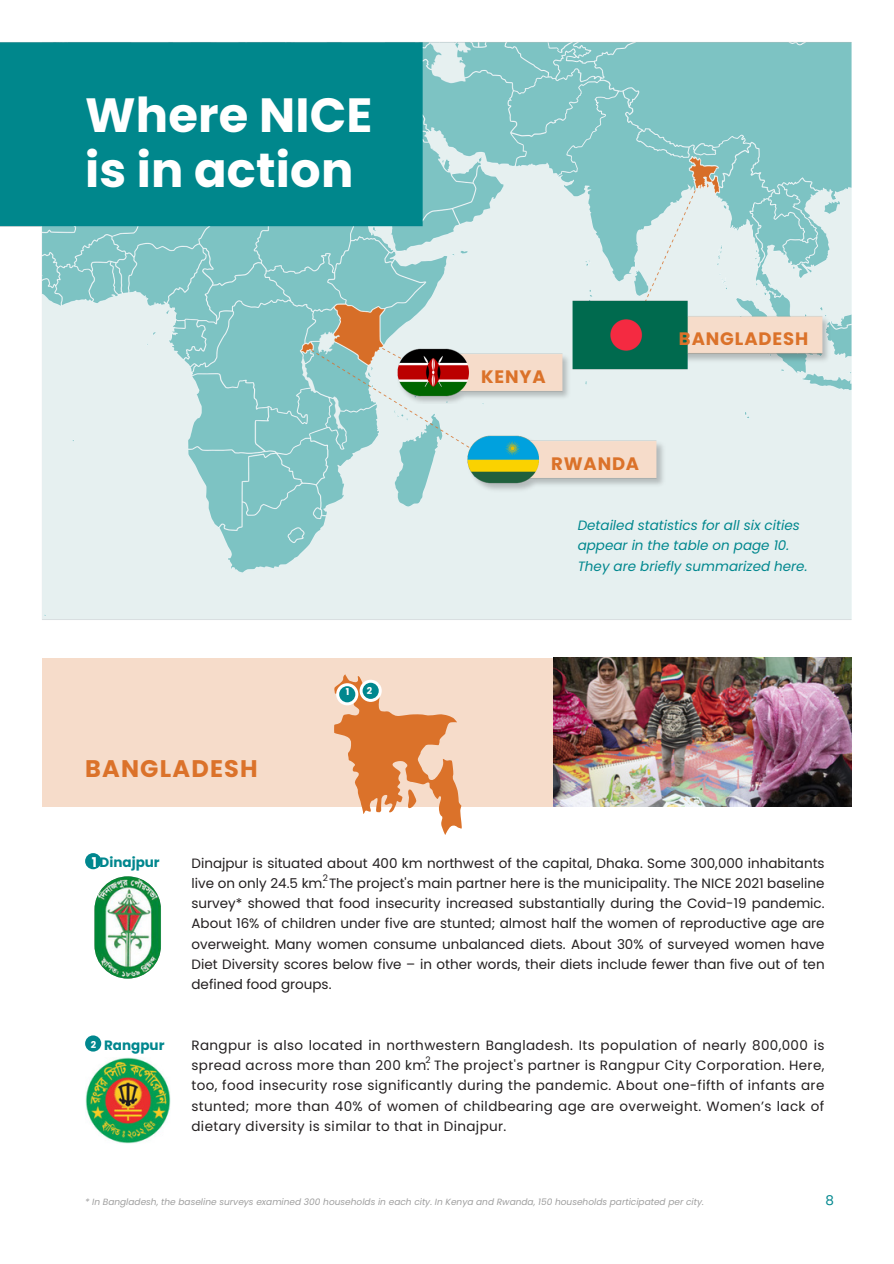
<style>
.page{position:relative;width:894px;height:1264px;background:#fff}
.page>*{position:absolute;margin:0;border:0;box-sizing:border-box;transform-origin:0 0}
.t1{font:700 48px/55.2px "Poppins";letter-spacing:.005em;color:#fff}
.t2{font:700 24px "Poppins";letter-spacing:.05em;color:#db722a}
.t3{font:700 18px "Poppins";letter-spacing:.05em;color:#db722a}
.t4{font:13.5px/20.2px "Poppins";letter-spacing:.015em;color:#231f20;text-align:justify}
.t5{font:italic 13.5px/20.2px "Poppins";color:#00878e}
.t6{font:700 13.5px "Poppins";color:#00878e}
.t7{font:13.5px "Poppins";color:#00878e}
.t8{font:700 9.45px "Poppins";color:#fff}
.t9{font:italic 9px "Poppins";color:#9f9f9f}
.t10{font:9px "Poppins";color:#231f20}
.s1{color:#fff}
</style>
<div class="page">
<div style="left:85px;top:853px;width:16px;height:16px;background:#00878e;border-radius:50%"></div>
<div style="left:85px;top:1035px;width:16px;height:16px;background:#00878e;border-radius:50%"></div>
<img style="left:85px;top:1057px;width:86px;height:86px">
<img style="left:0;top:42px;width:852px;height:682px">
<img style="left:468px;top:435px;width:197px;height:57px">
<img style="left:460px;top:428px;width:203px;height:62px">
<img style="left:390px;top:341px;width:179px;height:62px">
<div style="left:43px;top:658px;width:807px;height:148px;background:#f6dcca"></div>
<img style="left:565px;top:293px;width:264px;height:83px">
<img style="left:553px;top:658px;width:298px;height:148px">
<svg style="left:334px;top:674px;width:128px;height:161px"></svg>
<img style="left:94px;top:876px;width:67px;height:102px;border-radius:33px">
<p class="t1" style="left:85px;top:88px;width:289px">Where NICE is in action</p>
<p class="t2" style="left:85px;top:751px;width:174px">BANGLADESH</p>
<p class="t8" style="left:346px;top:685px;width:5px">1</p>
<h3 class="t8" style="left:366px;top:684px;width:7px">2</h3>
<h5 class="t3" style="left:481px;top:363px;width:66px">KENYA</h5>
<h2 class="t3" style="left:551px;top:451px;width:89px">RWANDA</h2>
<p class="t3" style="left:678px;top:326px;width:131px">BANGLADESH</p>
<h3 class="t5" style="left:577px;top:515px;width:231px">Detailed statistics for all six cities appear in the table on page 10.<br>They are briefly summarized here.</h3>
<p class="t6" style="left:92px;top:853px;width:70px"><span class="s1">1</span> Dinajpur</p>
<p class="t4" style="left:191px;top:852px;width:634px">Dinajpur is situated about 400 km northwest of the capital, Dhaka. Some 300,000 inhabitants live on only 24.5 km. The project's main partner here is the municipality. The NICE 2021 baseline survey* showed that food insecurity increased substantially during the Covid-19 pandemic.<br>About 16% of children under five are stunted; almost half the women of reproductive age are overweight. Many women consume unbalanced diets. About 30% of surveyed women have Diet Diversity scores below five – in other words, their diets include fewer than five out of ten defined food groups.</p>
<h4 class="t10" style="left:323px;top:872px;width:7px">2</h4>
<h1 class="t8" style="left:91px;top:1038px;width:7px">2</h1>
<p class="t6" style="left:104px;top:1035px;width:62px">Rangpur</p>
<p class="t4" style="left:191px;top:1035px;width:634px">Rangpur is also located in northwestern Bangladesh. Its population of nearly 800,000 is spread across more than 200 km. The project's partner is Rangpur City Corporation. Here, too, food insecurity rose significantly during the pandemic. About one-fifth of infants are stunted; more than 40% of women of childbearing age are overweight. Women’s lack of dietary diversity is similar to that in Dinajpur.</p>
<p class="t10" style="left:425px;top:1053px;width:7px">2</p>
<p class="t9" style="left:85px;top:1195px;width:620px">* In Bangladesh, the baseline surveys examined 300 households in each city. In Kenya and Rwanda, 150 households participated per city.</p>
<h3 class="t7" style="left:825px;top:1190px;width:10px">8</h3>
</div>
